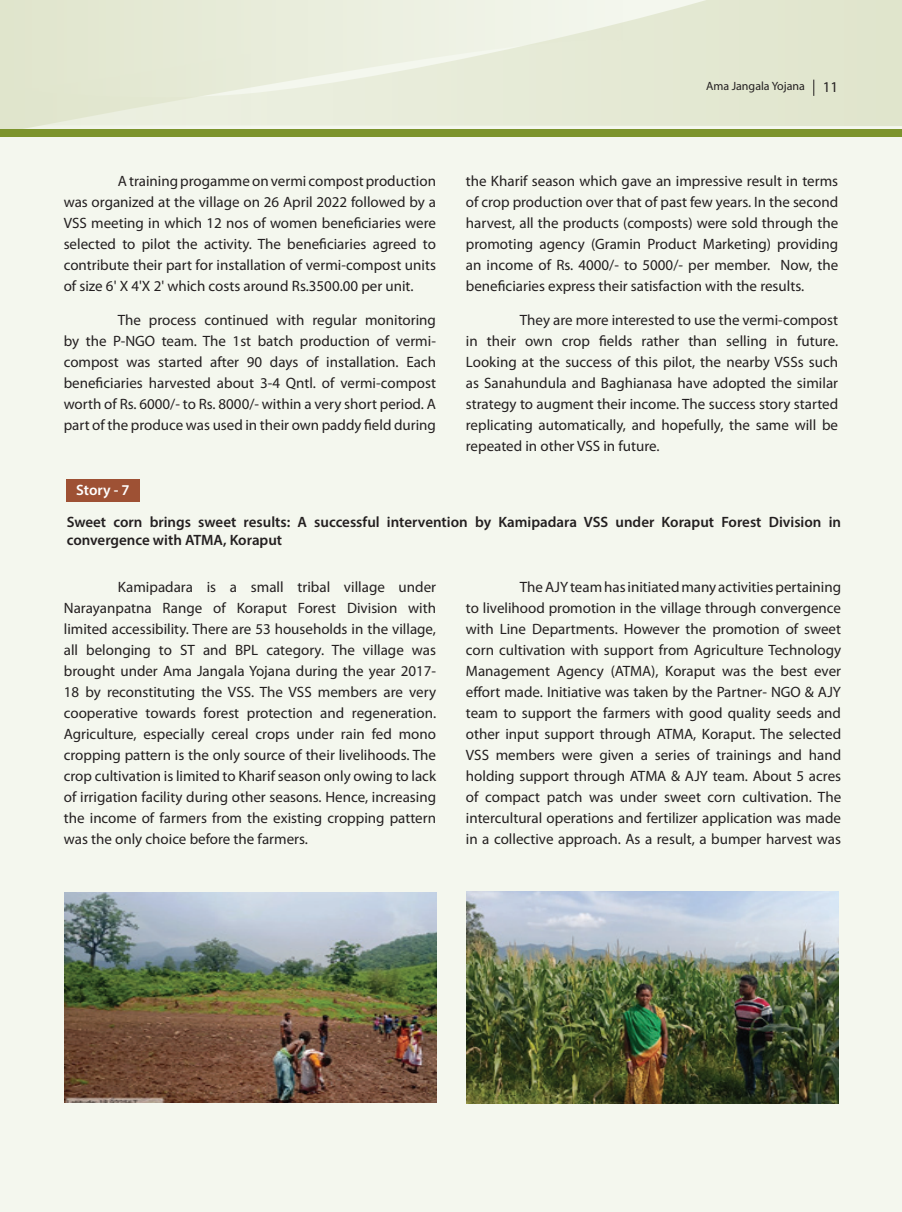
<style>
.page{position:relative;width:902px;height:1212px;background:#fff}
.page>*{position:absolute;margin:0;border:0;box-sizing:border-box;transform-origin:0 0}
.t1{font:15px/21px "Myriad Pro";color:#231f20;text-align:justify}
.t2{font:600 15px/18.8px "Myriad Pro";color:#231f20}
.t3{font:600 15px "Myriad Pro";color:#fff}
.t4{font:12px "Myriad Pro";color:#231f20}
.s1{font-size:15px}
</style>
<div class="page">
<div style="left:0;top:0;width:901px;height:1212px;background:#f4f7ee"></div>
<svg style="left:0;top:0;width:901px;height:130px;fill:#e5e9d5"></svg>
<svg style="left:813px;top:80px;width:1px;height:16px"></svg>
<div style="left:0;top:130px;width:901px;height:7px;background:#7c942c"></div>
<div style="left:67px;top:479px;width:73px;height:23px;background:#9e5134"></div>
<img style="left:466px;top:891px;width:372px;height:212px">
<img style="left:65px;top:892px;width:371px;height:210px">
<p class="t4" style="left:706px;top:78px;width:134px">Ama Jangala Yojana <span class="s1">11</span></p>
<p class="t1" style="left:64px;top:170px;width:374px;text-indent:54px">A training progamme on vermi compost production was organized at the village on 26 April 2022 followed by a VSS meeting in which 12 nos of women beneficiaries were selected to pilot the activity. The beneficiaries agreed to contribute their part for installation of vermi-compost units of size 6' X 4'X 2' which costs around Rs.3500.00 per unit.</p>
<p class="t1" style="left:64px;top:309px;width:374px;text-indent:54px">The process continued with regular monitoring by the P-NGO team. The 1st batch production of vermi&shy;compost was started after 90 days of installation. Each beneficiaries harvested about 3-4 Qntl. of vermi-compost worth of Rs. 6000/- to Rs. 8000/- within a very short period. A part of the produce was used in their own paddy field during</p>
<p class="t1" style="left:466px;top:170px;width:374px">the Kharif season which gave an impressive result in terms of crop production over that of past few years. In the second harvest, all the products (composts) were sold through the promoting agency (Gramin Product Marketing) providing an income of Rs. 4000/- to 5000/- per member. Now, the beneficiaries express their satisfaction with the results.</p>
<p class="t1" style="left:466px;top:309px;width:374px;text-indent:54px">They are more interested to use the vermi-compost in their own crop fields rather than selling in future.<br>Looking at the success of this pilot, the nearby VSSs such as Sanahundula and Baghianasa have adopted the similar strategy to augment their income. The success story started replicating automatically, and hopefully, the same will be repeated in other VSS in future.</p>
<p class="t3" style="left:76px;top:480px;width:55px">Story - 7</p>
<p class="t2" style="left:67px;top:512px;width:775px">Sweet corn brings sweet results: A successful intervention by Kamipadara VSS under Koraput Forest Division in convergence with ATMA, Koraput</p>
<p class="t1" style="left:64px;top:576px;width:374px;text-indent:54px">Kamipadara is a small tribal village under Narayanpatna Range of Koraput Forest Division with limited accessibility. There are 53 households in the village, all belonging to ST and BPL category. The village was brought under Ama Jangala Yojana during the year 2017- 18 by reconstituting the VSS. The VSS members are very cooperative towards forest protection and regeneration.<br>Agriculture, especially cereal crops under rain fed mono cropping pattern is the only source of their livelihoods. The crop cultivation is limited to Kharif season only owing to lack of irrigation facility during other seasons. Hence, increasing the income of farmers from the existing cropping pattern was the only choice before the farmers.</p>
<p class="t1" style="left:466px;top:576px;width:377px;text-indent:54px">The AJY team has initiated many activities pertaining to livelihood promotion in the village through convergence with Line Departments. However the promotion of sweet corn cultivation with support from Agriculture Technology Management Agency (ATMA), Koraput was the best ever effort made. Initiative was taken by the Partner- NGO &amp; AJY team to support the farmers with good quality seeds and other input support through ATMA, Koraput. The selected VSS members were given a series of trainings and hand holding support through ATMA &amp; AJY team. About 5 acres of compact patch was under sweet corn cultivation. The intercultural operations and fertilizer application was made in a collective approach. As a result, a bumper harvest was</p>
</div>
